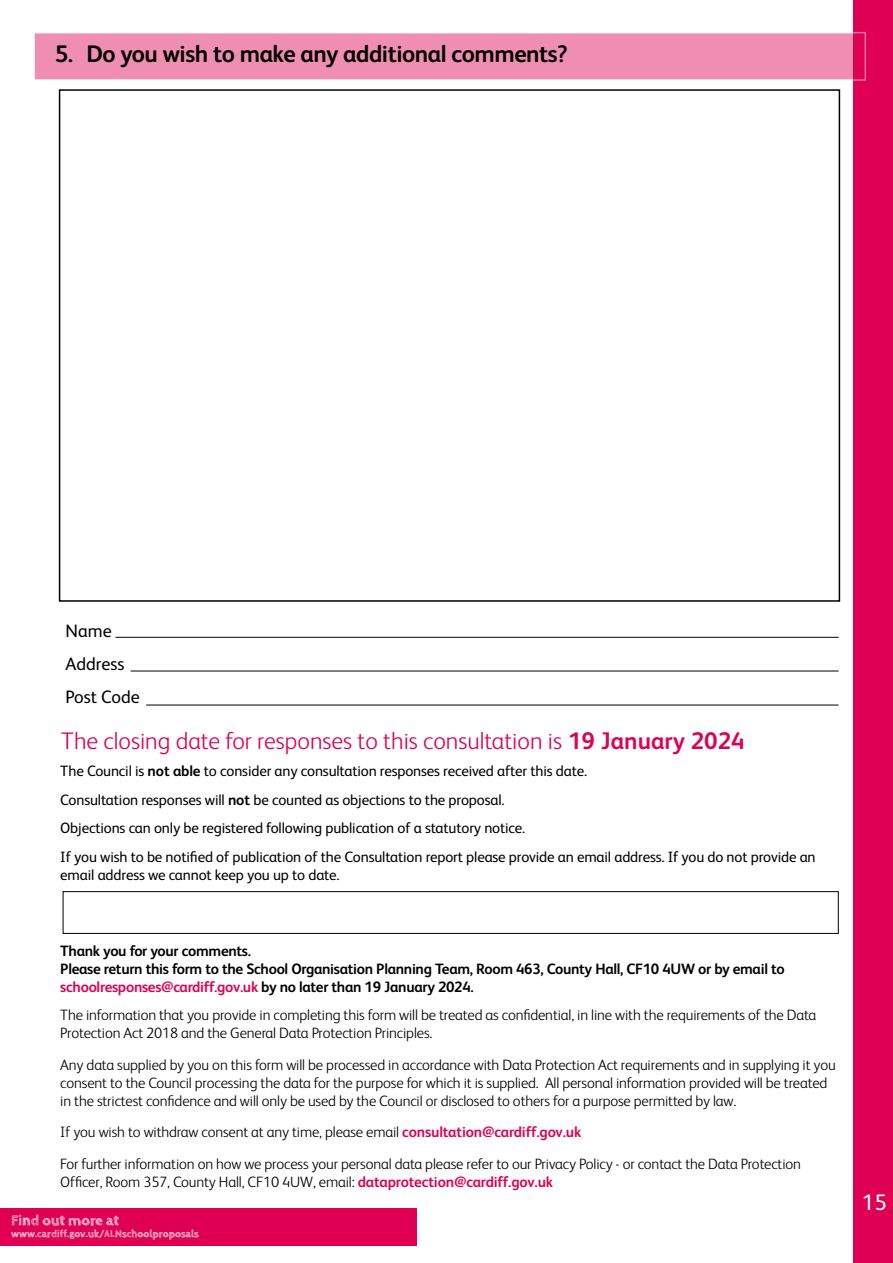
<style>
.page{position:relative;width:893px;height:1263px;background:#fff}
.page>*{position:absolute;margin:0;border:0;box-sizing:border-box;transform-origin:0 0}
.t1{font:300 24px "FS Albert";color:#df0053}
.Heading_2{font:700 24px "FS Albert";letter-spacing:-.02em;color:#000}
.t2{font:22.5px "FS Albert";color:#fff}
.t3{font:18px "FS Albert";color:#000}
.t4{font:300 15px/18px "FS Albert";letter-spacing:-.01em;color:#000}
.t5{font:15px/18px "FS Albert";letter-spacing:-.01em;color:#000}
.t6{font:700 15px/18px "FS Albert";letter-spacing:-.02em;color:#000}
.t7{font:700 14.85px "Cabin Sketch";letter-spacing:-.005em;color:#fff}
.t8{font:700 10.5px "Cabin Sketch";color:#fff}
.s1{font-weight:700}
.s2{color:#df0053}
.s3{font-weight:700;color:#df0053}
</style>
<div class="page">
<div style="left:0;top:1208px;width:417px;height:38px;background:#df0053"></div>
<div style="left:853px;top:0;width:40px;height:1263px;background:#df0053"></div>
<div style="left:33px;top:32px;width:833px;height:49px;background:#f08db2;border:2px solid #fff"></div>
<div style="left:63px;top:891px;width:776px;height:43px;border:1px solid #000"></div>
<hr style="left:116px;top:637px;width:723px;height:1px;background:#000">
<hr style="left:131px;top:671px;width:708px;height:1px;background:#000">
<hr style="left:146px;top:705px;width:693px;height:1px;background:#000">
<p class="Heading_2" style="left:55px;top:38px;width:514px">5. Do you wish to make any additional comments?</p>
<p class="t3" style="left:66px;top:619px;width:48px">Name</p>
<p class="t3" style="left:66px;top:652px;width:60px">Address</p>
<p class="t3" style="left:66px;top:685px;width:76px">Post Code</p>
<p class="t1" style="left:61px;top:724px;width:685px">The closing date for responses to this consultation is <span class="s1">19 January 2024</span></p>
<p class="t5" style="left:60px;top:761px;width:528px">The Council is <span class="s1">not able</span> to consider any consultation responses received after this date.</p>
<p class="t5" style="left:60px;top:790px;width:446px">Consultation responses will <span class="s1">not</span> be counted as objections to the proposal.</p>
<p class="t5" style="left:60px;top:818px;width:467px">Objections can only be registered following publication of a statutory notice.</p>
<p class="t5" style="left:60px;top:847px;width:757px">If you wish to be notified of publication of the Consultation report please provide an email address. If you do not provide an email address we cannot keep you up to date.</p>
<p class="t6" style="left:60px;top:941px;width:192px">Thank you for your comments.</p>
<p class="t6" style="left:60px;top:959px;width:726px">Please return this form to the School Organisation Planning Team, Room 463, County Hall, CF10 4UW or by email to <span class="s2">schoolresponses@cardiff.gov.uk</span> by no later than 19 January 2024.</p>
<p class="t4" style="left:60px;top:1005px;width:757px">The information that you provide in completing this form will be treated as confidential, in line with the requirements of the Data<br>Protection Act 2018 and the General Data Protection Principles.</p>
<p class="t4" style="left:60px;top:1055px;width:777px">Any data supplied by you on this form will be processed in accordance with Data Protection Act requirements and in supplying it you consent to the Council processing the data for the purpose for which it is supplied. All personal information provided will be treated in the strictest confidence and will only be used by the Council or disclosed to others for a purpose permitted by law.</p>
<p class="t4" style="left:60px;top:1122px;width:522px">If you wish to withdraw consent at any time, please email <span class="s3">consultation@cardiff.gov.uk</span></p>
<p class="t4" style="left:60px;top:1154px;width:742px">For further information on how we process your personal data please refer to our Privacy Policy - or contact the Data Protection<br>Officer, Room 357, County Hall, CF10 4UW, email: <span class="s3">dataprotection@cardiff.gov.uk</span></p>
<p class="t7" style="left:11px;top:1212px;width:109px">Find out more at</p>
<p class="t8" style="left:11px;top:1228px;width:189px">www.cardiff.gov.uk/ALNschoolproposals</p>
<h2 class="t2" style="left:862px;top:1187px;width:26px">15</h2>
</div>
